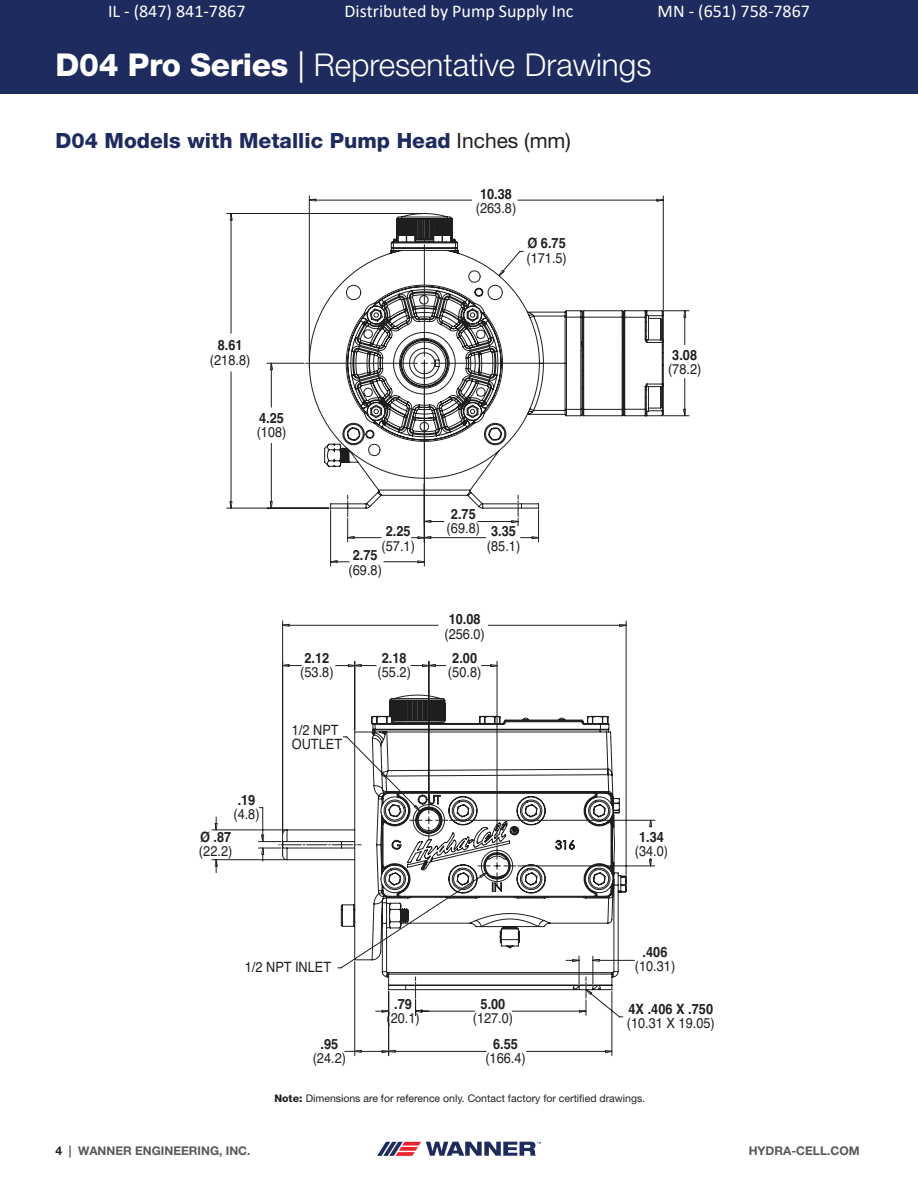
<style>
.page{position:relative;width:918px;height:1188px;background:#fff}
.page>*{position:absolute;margin:0;border:0;box-sizing:border-box;transform-origin:0 0}
.t1{font:300 31.5px "Helvetica Neue LT Std";color:#fff}
.t2{font:800 21px "Helvetica Neue LT Std";color:#1d2b5e}
.t3{font:18px "Calibri";color:#fff}
.t4{font:14.25px/14.2px "Helvetica";color:#231f20;scale:.9 1}
.t5{font:700 12px "Helvetica Neue LT Std";color:#57585a}
.t6{font:10.5px "Helvetica Neue LT Std";color:#231f20}
.s1{font-weight:800}
.s2{font-weight:400}
.s3{font-weight:400;color:#231f20}
.s4{font-weight:700}
.s5{color:#231f20}
</style>
<div class="page">
<svg style="left:230px;top:195px;width:434px;height:372px"></svg>
<svg style="left:309px;top:213px;width:381px;height:296px"></svg>
<svg style="left:282px;top:624px;width:370px;height:429px"></svg>
<svg style="left:211px;top:695px;width:416px;height:295px"></svg>
<div style="left:0;top:0;width:918px;height:94px;background:#1d2b5e"></div>
<svg style="left:377px;top:1142px;width:164px;height:14px"></svg>
<p class="t3" style="left:108px;top:-1px;width:139px">IL - (847) 841-7867</p>
<p class="t3" style="left:344px;top:-1px;width:231px">Distributed by Pump Supply Inc</p>
<p class="t3" style="left:658px;top:-1px;width:154px">MN - (651) 758-7867</p>
<p class="t1" style="left:56px;top:45px;width:597px"><span class="s1">D04 Pro Series</span> <span class="s2">|</span> Representative Drawings</p>
<p class="t2" style="left:56px;top:128px;width:517px">D04 Models with Metallic Pump Head <span class="s3">Inches (mm)</span></p>
<p class="t4" style="left:476px;top:188px;width:46px"><span class="s4">10.38 </span>(263.8)</p>
<p class="t4" style="left:526px;top:237px;width:46px"><span class="s4">Ø 6.75 </span>(171.5)</p>
<p class="t4" style="left:210px;top:339px;width:46px;text-align:center"><span class="s4">8.61 </span>(218.8)</p>
<p class="t4" style="left:257px;top:411px;width:35px"><span class="s4">4.25 </span>(108)</p>
<p class="t4" style="left:300px;top:651px;width:39px"><span class="s4">2.12 </span>(53.8)</p>
<p class="t4" style="left:382px;top:525px;width:39px"><span class="s4">2.25 </span>(57.1)</p>
<p class="t4" style="left:349px;top:549px;width:39px"><span class="s4">2.75 </span>(69.8)</p>
<p class="t4" style="left:447px;top:508px;width:39px"><span class="s4">2.75 </span>(69.8)</p>
<p class="t4" style="left:487px;top:525px;width:39px"><span class="s4">3.35 </span>(85.1)</p>
<p class="t4" style="left:444px;top:613px;width:46px"><span class="s4">10.08 </span>(256.0)</p>
<p class="t4" style="left:378px;top:651px;width:39px"><span class="s4">2.18 </span>(55.2)</p>
<p class="t4" style="left:448px;top:651px;width:39px"><span class="s4">2.00 </span>(50.8)</p>
<p class="t4" style="left:292px;top:724px;width:58px">1/2 NPT<br>OUTLET</p>
<p class="t4" style="left:233px;top:793px;width:31px"><span class="s4">.19 </span>(4.8)</p>
<p class="t4" style="left:199px;top:830px;width:39px"><span class="s4">Ø .87 </span>(22.2)</p>
<p class="t4" style="left:245px;top:960px;width:98px">1/2 NPT INLET</p>
<p class="t4" style="left:313px;top:1037px;width:39px;text-align:center"><span class="s4">.95 </span>(24.2)</p>
<p class="t4" style="left:386px;top:997px;width:39px;text-align:center"><span class="s4">.79 </span>(20.1)</p>
<p class="t4" style="left:473px;top:997px;width:46px;text-align:center"><span class="s4">5.00 </span>(127.0)</p>
<p class="t4" style="left:485px;top:1037px;width:46px;text-align:center"><span class="s4">6.55 </span>(166.4)</p>
<p class="t4" style="left:668px;top:349px;width:39px"><span class="s4">3.08 </span>(78.2)</p>
<p class="t4" style="left:635px;top:830px;width:39px"><span class="s4">1.34 </span>(34.0)</p>
<p class="t4" style="left:635px;top:946px;width:46px;text-align:center"><span class="s4">.406 </span>(10.31)</p>
<p class="t4" style="left:627px;top:1002px;width:99px"><span class="s4">4X .406 X .750 </span>(10.31 X 19.05)</p>
<p class="t6" style="left:274px;top:1092px;width:372px"><span class="s1">Note:</span> Dimensions are for reference only. Contact factory for certified drawings.</p>
<p class="t5" style="left:56px;top:1144px;width:196px"><span class="s5">4</span> | WANNER ENGINEERING, INC.</p>
<p class="t5" style="left:749px;top:1144px;width:112px">HYDRA-CELL.COM</p>
</div>
